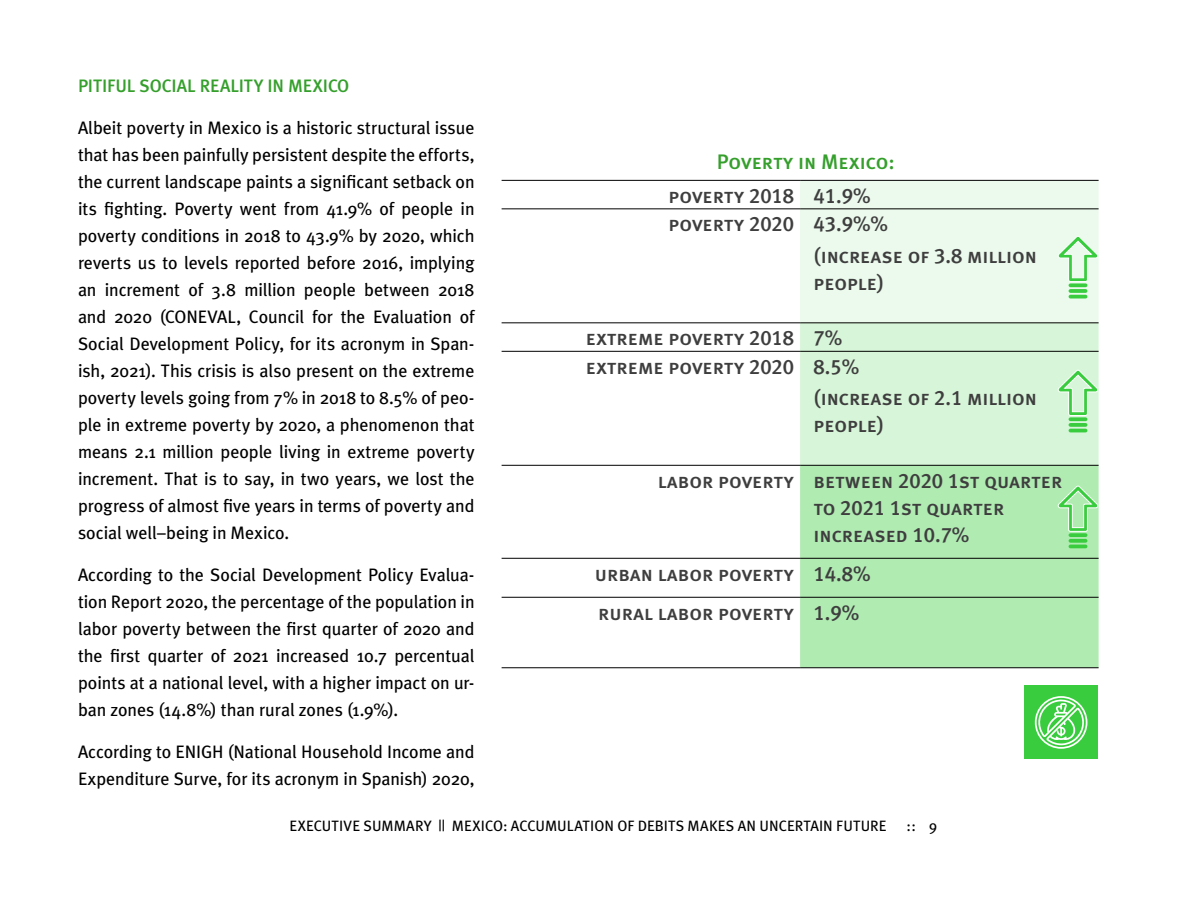
<style>
.page{position:relative;width:1188px;height:918px;background:#fff}
.page>*{position:absolute;margin:0;border:0;box-sizing:border-box;transform-origin:0 0}
.t1{font:21px/27px "Meta Plus Medium Caps";color:#3f3e3f}
.t2{font:21px "Meta Plus Medium Caps";color:#359f2c}
.t3{font:18px/27px "Meta Plus";letter-spacing:-.005em;color:#000;text-align:justify}
.t4{font:500 18px "Meta Plus";letter-spacing:-.005em;color:#359f2c}
.t5{font:15px "Meta Plus";letter-spacing:.005em;color:#000}
</style>
<div class="page">
<div style="left:800px;top:466px;width:299px;height:201px;background:#b0ebb2"></div>
<hr style="left:502px;top:180px;width:298px;height:1px;background:#000">
<hr style="left:502px;top:208px;width:298px;height:1px;background:#000">
<hr style="left:502px;top:322px;width:298px;height:1px;background:#000">
<hr style="left:502px;top:351px;width:298px;height:1px;background:#000">
<hr style="left:502px;top:465px;width:298px;height:1px;background:#000">
<hr style="left:800px;top:465px;width:299px;height:1px;background:#000">
<hr style="left:502px;top:558px;width:298px;height:1px;background:#000">
<hr style="left:800px;top:558px;width:299px;height:1px;background:#000">
<hr style="left:502px;top:597px;width:298px;height:1px;background:#000">
<hr style="left:800px;top:597px;width:299px;height:1px;background:#000">
<hr style="left:502px;top:667px;width:298px;height:1px;background:#000">
<hr style="left:800px;top:667px;width:299px;height:1px;background:#000">
<svg style="left:800px;top:180px;width:299px;height:285px;background:#dbf3dc"></svg>
<svg style="left:1069px;top:417px;width:18px;height:4px"></svg>
<svg style="left:1069px;top:423px;width:18px;height:4px"></svg>
<hr style="left:1069px;top:429px;width:18px;height:3px;background:#39cc3e;border-radius:2px">
<svg style="left:1058px;top:486px;width:40px;height:46px;background:#a2e7a4"></svg>
<svg style="left:1069px;top:533px;width:18px;height:4px"></svg>
<svg style="left:1069px;top:539px;width:18px;height:4px"></svg>
<hr style="left:1069px;top:545px;width:18px;height:3px;background:#39cc3e;border-radius:2px">
<div style="left:1024px;top:685px;width:74px;height:74px;background:#39cc3e"></div>
<svg style="left:1035px;top:696px;width:52px;height:53px"></svg>
<p class="t4" style="left:78px;top:75px;width:273px">PITIFUL SOCIAL REALITY IN MEXICO</p>
<p class="t3" style="left:78px;top:114px;width:398px">Albeit poverty in Mexico is a historic structural issue that has been painfully persistent despite the efforts, the current landscape paints a significant setback on its fighting. Poverty went from 41.9% of people in poverty conditions in 2018 to 43.9% by 2020, which reverts us to levels reported before 2016, implying an increment of 3.8 million people between 2018 and 2020 (CONEVAL, Council for the Evaluation of Social Development Policy, for its acronym in Span&shy;ish, 2021). This crisis is also present on the extreme poverty levels going from 7% in 2018 to 8.5% of peo&shy;ple in extreme poverty by 2020, a phenomenon that means 2.1 million people living in extreme poverty increment. That is to say, in two years, we lost the progress of almost five years in terms of poverty and social well–being in Mexico.</p>
<p class="t3" style="left:78px;top:561px;width:398px">According to the Social Development Policy Evalua&shy;tion Report 2020, the percentage of the population in labor poverty between the first quarter of 2020 and the first quarter of 2021 increased 10.7 percentual points at a national level, with a higher impact on ur&shy;ban zones (14.8%) than rural zones (1.9%).</p>
<p class="t3" style="left:78px;top:738px;width:398px">According to ENIGH (National Household Income and<br>Expenditure Surve, for its acronym in Spanish) 2020,</p>
<p class="t2" style="left:717px;top:150px;width:179px">Poverty in Mexico:</p>
<p class="t1" style="left:668px;top:181px;width:221px;line-height:28.5px">poverty 2018 41.9% poverty 2020 43.9%%</p>
<p class="t1" style="left:814px;top:242px;width:225px">(increase of 3.8 million people)</p>
<p class="t1" style="left:586px;top:324px;width:275px;line-height:28.5px">extreme poverty 2018 7% extreme poverty 2020 8.5%</p>
<p class="t1" style="left:814px;top:384px;width:225px">(increase of 2.1 million people)</p>
<p class="t1" style="left:814px;top:467px;width:250px;text-indent:-156px">labor poverty between 2020 1st quarter to 2021 1st quarter increased 10.7%</p>
<p class="t1" style="left:595px;top:554px;width:277px;line-height:39px">urban labor poverty 14.8% rural labor poverty 1.9%</p>
<p class="t5" style="left:290px;top:817px;width:599px">EXECUTIVE SUMMARY || MEXICO: ACCUMULATION OF DEBITS MAKES AN UNCERTAIN FUTURE</p>
<p class="t5" style="left:907px;top:817px;width:32px">:: 9</p>
</div>
